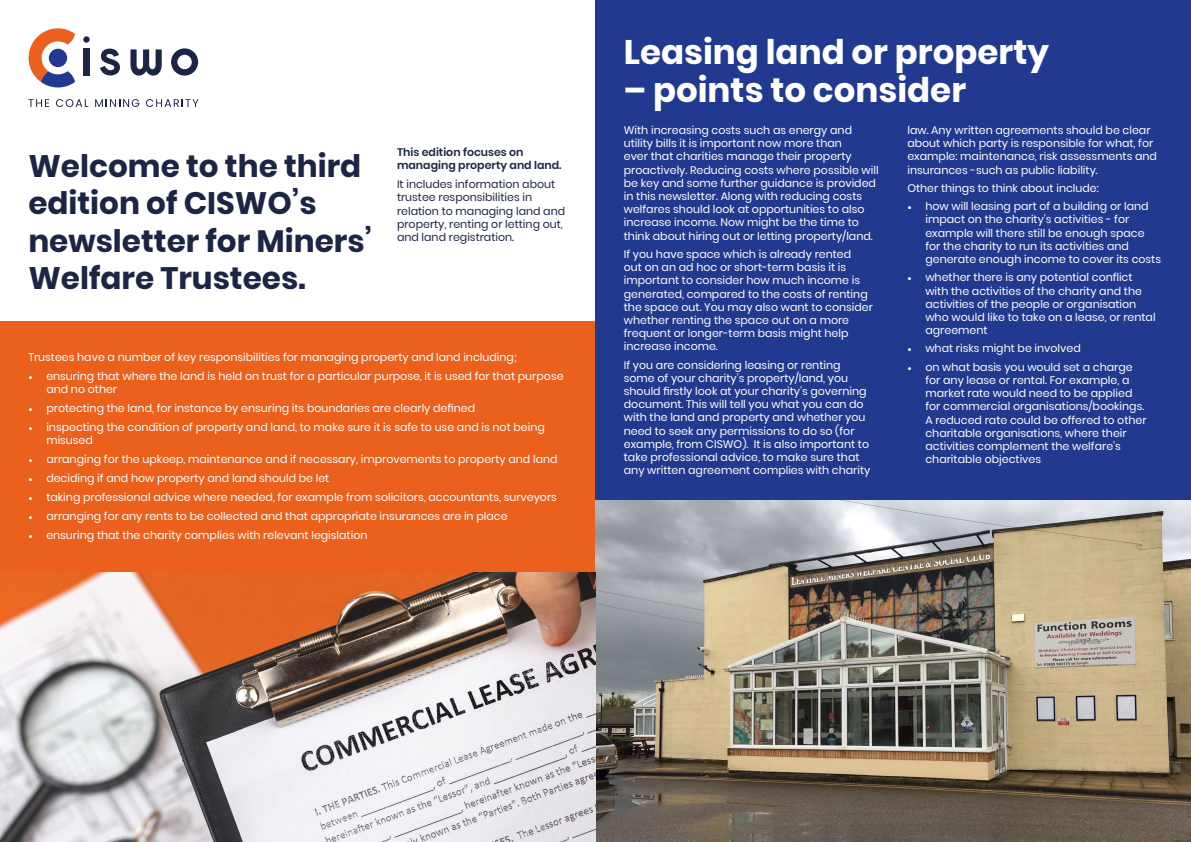
<style>
.page{position:relative;width:1191px;height:842px;background:#fff}
.page>*{position:absolute;margin:0;border:0;box-sizing:border-box;transform-origin:0 0}
.t1{font:700 34px "Poppins";color:#fff}
.t2{font:700 31px/37.2px "Poppins";color:#1d2545}
.t3{font:11px/13.2px "Poppins";color:#fff}
.t4{font:11px/13.2px "Poppins";color:#1d2545}
.t5{font:600 11px/13.2px "Poppins";color:#1d2545}
.s1{font-family:"Minion Pro"}
</style>
<div class="page">
<div style="left:0;top:322px;width:595px;height:520px;background:#eb601d"></div>
<div style="left:595px;top:0;width:596px;height:842px;background:#213a8f"></div>
<img style="left:595px;top:500px;width:596px;height:342px">
<img style="left:0;top:572px;width:595px;height:270px">
<svg style="left:29px;top:28px;width:46px;height:59px"></svg>
<svg style="left:171px;top:48px;width:27px;height:28px"></svg>
<div style="left:83px;top:48px;width:7px;height:28px;background:#1d2545"></div>
<svg style="left:83px;top:36px;width:7px;height:7px"></svg>
<svg style="left:100px;top:49px;width:20px;height:27px"></svg>
<svg style="left:130px;top:49px;width:32px;height:27px"></svg>
<svg style="left:28px;top:99px;width:21px;height:8px"></svg>
<svg style="left:56px;top:99px;width:32px;height:8px"></svg>
<svg style="left:95px;top:99px;width:44px;height:8px"></svg>
<svg style="left:146px;top:99px;width:52px;height:8px"></svg>
<h2 class="t2" style="left:28px;top:148px;width:345px">Welcome to the third edition of CISWO’s newsletter for Miners’<br>Welfare Trustees.</h2>
<p class="t5" style="left:397px;top:146px;width:166px">This edition focuses on managing property and land.</p>
<p class="t4" style="left:397px;top:178px;width:170px">It includes information about trustee responsibilities in relation to managing land and property, renting or letting out, and land registration.</p>
<p class="t3" style="left:28px;top:351px;width:490px">Trustees have a number of key responsibilities for managing property and land including;</p>
<p class="t3" style="left:46px;top:370px;width:519px;text-indent:-18px"><span class="s1">•</span> ensuring that where the land is held on trust for a particular purpose, it is used for that purpose and no other</p>
<p class="t3" style="left:28px;top:402px;width:448px"><span class="s1">•</span> protecting the land, for instance by ensuring its boundaries are clearly defined</p>
<p class="t3" style="left:46px;top:421px;width:500px;text-indent:-18px"><span class="s1">•</span> inspecting the condition of property and land, to make sure it is safe to use and is not being misused</p>
<p class="t3" style="left:28px;top:453px;width:531px"><span class="s1">•</span> arranging for the upkeep, maintenance and if necessary, improvements to property and land</p>
<p class="t3" style="left:28px;top:472px;width:302px"><span class="s1">•</span> deciding if and how property and land should be let</p>
<p class="t3" style="left:28px;top:491px;width:530px"><span class="s1">•</span> taking professional advice where needed, for example from solicitors, accountants, surveyors</p>
<p class="t3" style="left:28px;top:509px;width:481px"><span class="s1">•</span> arranging for any rents to be collected and that appropriate insurances are in place</p>
<p class="t3" style="left:28px;top:528px;width:341px"><span class="s1">•</span> ensuring that the charity complies with relevant legislation</p>
<h1 class="t1" style="left:624px;top:32px;width:426px">Leasing land or property</h1>
<h1 class="t1" style="left:624px;top:70px;width:344px">– points to consider</h1>
<p class="t3" style="left:624px;top:124px;width:256px">With increasing costs such as energy and utility bills it is important now more than<br>ever that charities manage their property proactively. Reducing costs where possible will be key and some further guidance is provided in this newsletter. Along with reducing costs welfares should look at opportunities to also increase income. Now might be the time to think about hiring out or letting property/land.</p>
<p class="t3" style="left:624px;top:248px;width:251px">If you have space which is already rented<br>out on an ad hoc or short-term basis it is important to consider how much income is generated, compared to the costs of renting the space out. You may also want to consider whether renting the space out on a more frequent or longer-term basis might help increase income.</p>
<p class="t3" style="left:624px;top:358px;width:248px">If you are considering leasing or renting some of your charity’s property/land, you should firstly look at your charity’s governing document. This will tell you what you can do with the land and property and whether you need to seek any permissions to do so (for example, from CISWO). It is also important to take professional advice, to make sure that any written agreement complies with charity</p>
<p class="t3" style="left:907px;top:124px;width:251px">law. Any written agreements should be clear about which party is responsible for what, for example: maintenance, risk assessments and insurances -such as public liability.</p>
<p class="t3" style="left:907px;top:182px;width:193px">Other things to think about include:</p>
<p class="t3" style="left:925px;top:200px;width:237px;text-indent:-18px"><span class="s1">•</span> how will leasing part of a building or land impact on the charity’s activities - for example will there still be enough space for the charity to run its activities and generate enough income to cover its costs</p>
<p class="t3" style="left:925px;top:271px;width:232px;text-indent:-18px"><span class="s1">•</span> whether there is any potential conflict with the activities of the charity and the activities of the people or organisation who would like to take on a lease, or rental agreement</p>
<p class="t3" style="left:907px;top:342px;width:175px"><span class="s1">•</span> what risks might be involved</p>
<p class="t3" style="left:925px;top:360px;width:223px;text-indent:-18px"><span class="s1">•</span> on what basis you would set a charge for any lease or rental. For example, a market rate would need to be applied for commercial organisations/bookings.<br>A reduced rate could be offered to other charitable organisations, where their activities complement the welfare’s charitable objectives</p>
</div>
